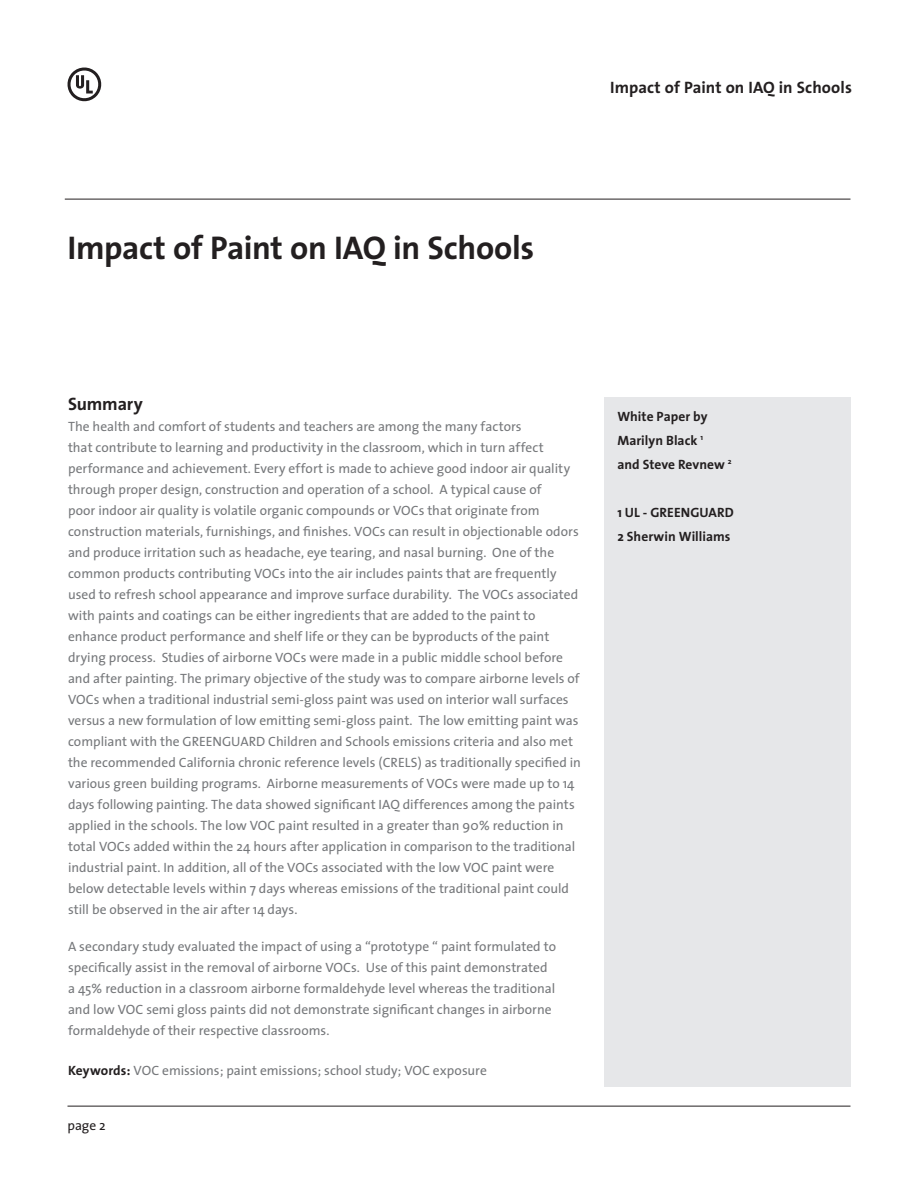
<style>
.page{position:relative;width:918px;height:1188px;background:#fff}
.page>*{position:absolute;margin:0;border:0;box-sizing:border-box;transform-origin:0 0}
.t1{font:700 33px "The Sans";letter-spacing:-.01em;color:#231f20}
.Body_Copy{font:700 18px "The Sans";letter-spacing:-.01em;color:#231f20}
.t2{font:700 16.5px "The Sans";letter-spacing:.005em;color:#231f20}
.Body_Copy-2{font:13.5px/21px "The Sans";color:#76787b}
.t3{font:700 13.5px/24px "The Sans";letter-spacing:.005em;color:#231f20}
.t4{font:13.5px "The Sans";color:#231f20}
.s1{font-weight:700;color:#231f20}
</style>
<div class="page">
<svg style="left:67px;top:67px;width:35px;height:35px"></svg>
<hr style="left:65px;top:199px;width:785px;height:1px;background:#231f20">
<hr style="left:68px;top:1106px;width:782px;height:1px;background:#231f20">
<div style="left:604px;top:397px;width:246px;height:689px;background:#e6e7e9"></div>
<p class="t2" style="left:610px;top:73px;width:243px">Impact of Paint on IAQ in Schools</p>
<p class="t1" style="left:68px;top:221px;width:468px">Impact of Paint on IAQ in Schools</p>
<p class="Body_Copy" style="left:68px;top:389px;width:76px">Summary</p>
<p class="Body_Copy-2" style="left:68px;top:416px;width:515px">The health and comfort of students and teachers are among the many factors<br>that contribute to learning and productivity in the classroom, which in turn affect performance and achievement. Every effort is made to achieve good indoor air quality through proper design, construction and operation of a school. A typical cause of<br>poor indoor air quality is volatile organic compounds or VOCs that originate from construction materials, furnishings, and finishes. VOCs can result in objectionable odors and produce irritation such as headache, eye tearing, and nasal burning. One of the common products contributing VOCs into the air includes paints that are frequently used to refresh school appearance and improve surface durability. The VOCs associated with paints and coatings can be either ingredients that are added to the paint to enhance product performance and shelf life or they can be byproducts of the paint drying process. Studies of airborne VOCs were made in a public middle school before and after painting. The primary objective of the study was to compare airborne levels of VOCs when a traditional industrial semi-gloss paint was used on interior wall surfaces versus a new formulation of low emitting semi-gloss paint. The low emitting paint was compliant with the GREENGUARD Children and Schools emissions criteria and also met the recommended California chronic reference levels (CRELS) as traditionally specified in various green building programs. Airborne measurements of VOCs were made up to 14 days following painting. The data showed significant IAQ differences among the paints applied in the schools. The low VOC paint resulted in a greater than 90% reduction in total VOCs added within the 24 hours after application in comparison to the traditional industrial paint. In addition, all of the VOCs associated with the low VOC paint were below detectable levels within 7 days whereas emissions of the traditional paint could still be observed in the air after 14 days.</p>
<p class="Body_Copy-2" style="left:68px;top:936px;width:490px">A secondary study evaluated the impact of using a “prototype “ paint formulated to specifically assist in the removal of airborne VOCs. Use of this paint demonstrated a 45% reduction in a classroom airborne formaldehyde level whereas the traditional and low VOC semi gloss paints did not demonstrate significant changes in airborne formaldehyde of their respective classrooms.</p>
<p class="Body_Copy-2" style="left:68px;top:1059px;width:420px"><span class="s1">Keywords:</span> VOC emissions; paint emissions; school study; VOC exposure</p>
<p class="t4" style="left:68px;top:1115px;width:40px">page 2</p>
<p class="t3" style="left:617px;top:404px;width:116px">White Paper by<br>Marilyn Black <sup>1<br></sup>and Steve Revnew <sup>2</sup></p>
<p class="t3" style="left:617px;top:500px;width:118px">1 UL - GREENGUARD</p>
<p class="t3" style="left:617px;top:524px;width:115px">2 Sherwin Williams</p>
</div>
